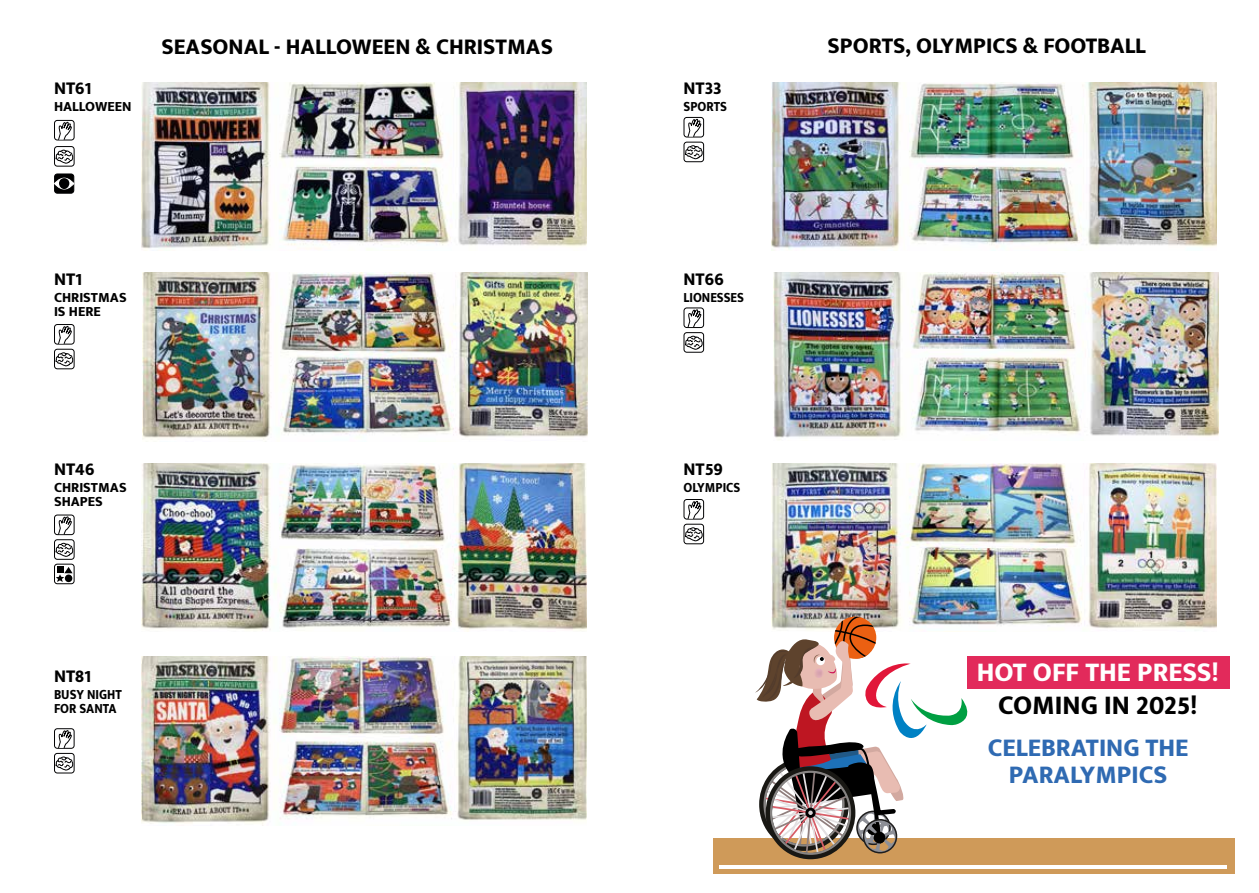
<style>
.page{position:relative;width:1259px;height:893px;background:#fff}
.page>*{position:absolute;margin:0;border:0;box-sizing:border-box;transform-origin:0 0}
.t1{font:800 27px "Mukta Mahee";color:#fff}
.t2{font:800 27px "Mukta Mahee";color:#000}
.t3{font:800 25.5px/27.5px "Mukta Mahee";color:#2f6ab2;text-align:center}
.t4{font:800 22.5px "Mukta Mahee";color:#000}
.t5{font:800 18px "Mukta Mahee";color:#000}
.t6{font:800 13.95px/14px "Mukta Mahee";color:#000;scale:.9 1}
.t7{font:800 13.95px/14px "Mukta Mahee";color:#000}
</style>
<div class="page">
<div style="left:54px;top:324px;width:21px;height:21px;border:1px solid #020203;border-radius:3px"></div>
<div style="left:54px;top:349px;width:21px;height:20px;border:1px solid #020203;border-radius:3px"></div>
<svg style="left:55px;top:326px;width:19px;height:40px"></svg>
<div style="left:54px;top:514px;width:21px;height:21px;border:1px solid #020203;border-radius:3px"></div>
<div style="left:54px;top:539px;width:21px;height:21px;border:1px solid #020203;border-radius:3px"></div>
<svg style="left:55px;top:516px;width:19px;height:41px"></svg>
<div style="left:54px;top:728px;width:21px;height:21px;border:1px solid #020203;border-radius:3px"></div>
<div style="left:54px;top:753px;width:21px;height:20px;border:1px solid #020203;border-radius:3px"></div>
<svg style="left:55px;top:730px;width:19px;height:40px"></svg>
<img style="left:142px;top:273px;width:445px;height:167px">
<img style="left:142px;top:463px;width:445px;height:169px">
<img style="left:142px;top:657px;width:445px;height:168px">
<img style="left:142px;top:82px;width:445px;height:169px">
<div style="left:54px;top:120px;width:21px;height:21px;border:1px solid #020203;border-radius:3px"></div>
<div style="left:54px;top:146px;width:21px;height:21px;border:1px solid #020203;border-radius:3px"></div>
<svg style="left:55px;top:122px;width:19px;height:42px"></svg>
<div style="left:55px;top:174px;width:19px;height:19px;background:#000;border-radius:3px"></div>
<div style="left:54px;top:173px;width:20px;height:21px;border:1px solid #020203;border-radius:3px"></div>
<svg style="left:55px;top:178px;width:19px;height:11px"></svg>
<div style="left:54px;top:178px;width:20px;height:11px;border:1px solid #fff;border-radius:50%"></div>
<div style="left:59px;top:178px;width:10px;height:11px;background:#020203;border-radius:50%"></div>
<div style="left:54px;top:564px;width:21px;height:20px;border:1px solid #020203;border-radius:3px"></div>
<div style="left:57px;top:566px;width:6px;height:7px;background:#000"></div>
<svg style="left:56px;top:567px;width:17px;height:15px"></svg>
<div style="left:967px;top:656px;width:262px;height:33px;background:#e22a5b"></div>
<img style="left:773px;top:273px;width:445px;height:167px">
<div style="left:683px;top:117px;width:21px;height:21px;border:1px solid #020203;border-radius:3px"></div>
<div style="left:683px;top:142px;width:21px;height:20px;border:1px solid #020203;border-radius:3px"></div>
<svg style="left:684px;top:119px;width:19px;height:40px"></svg>
<div style="left:683px;top:307px;width:21px;height:21px;border:1px solid #020203;border-radius:3px"></div>
<div style="left:683px;top:332px;width:21px;height:21px;border:1px solid #020203;border-radius:3px"></div>
<svg style="left:684px;top:309px;width:19px;height:41px"></svg>
<div style="left:683px;top:499px;width:21px;height:21px;border:1px solid #020203;border-radius:3px"></div>
<div style="left:683px;top:524px;width:21px;height:20px;border:1px solid #020203;border-radius:3px"></div>
<svg style="left:684px;top:501px;width:19px;height:40px"></svg>
<img style="left:771px;top:82px;width:445px;height:169px">
<img style="left:771px;top:463px;width:445px;height:166px">
<div style="left:713px;top:838px;width:521px;height:36px;background:#cf9a59"></div>
<svg style="left:755px;top:617px;width:219px;height:242px"></svg>
<hr style="left:719px;top:865px;width:508px;height:3px;background:#fff">
<p class="t5" style="left:54px;top:77px;width:39px">NT61</p>
<p class="t7" style="left:54px;top:99px;width:79px">HALLOWEEN</p>
<p class="t4" style="left:162px;top:33px;width:393px">SEASONAL - HALLOWEEN &amp; CHRISTMAS</p>
<p class="t5" style="left:54px;top:268px;width:30px">NT1</p>
<p class="t7" style="left:54px;top:290px;width:74px">CHRISTMAS<br>IS HERE</p>
<p class="t5" style="left:54px;top:459px;width:42px">NT46</p>
<p class="t7" style="left:54px;top:480px;width:74px">CHRISTMAS<br>SHAPES</p>
<p class="t5" style="left:54px;top:665px;width:39px">NT81</p>
<p class="t6" style="left:54px;top:687px;width:77px">BUSY NIGHT<br>FOR SANTA</p>
<p class="t5" style="left:683px;top:77px;width:40px">NT33</p>
<p class="t6" style="left:683px;top:99px;width:50px">SPORTS</p>
<p class="t5" style="left:683px;top:268px;width:42px">NT66</p>
<p class="t6" style="left:683px;top:290px;width:69px">LIONESSES</p>
<p class="t5" style="left:683px;top:459px;width:41px">NT59</p>
<p class="t6" style="left:683px;top:480px;width:65px">OLYMPICS</p>
<p class="t4" style="left:827px;top:32px;width:320px">SPORTS, OLYMPICS &amp; FOOTBALL</p>
<p class="t1" style="left:977px;top:656px;width:243px">HOT OFF THE PRESS!</p>
<p class="t2" style="left:998px;top:689px;width:200px">COMING IN 2025!</p>
<p class="t3" style="left:987px;top:733px;width:202px">CELEBRATING THE<br>PARALYMPICS</p>
</div>
